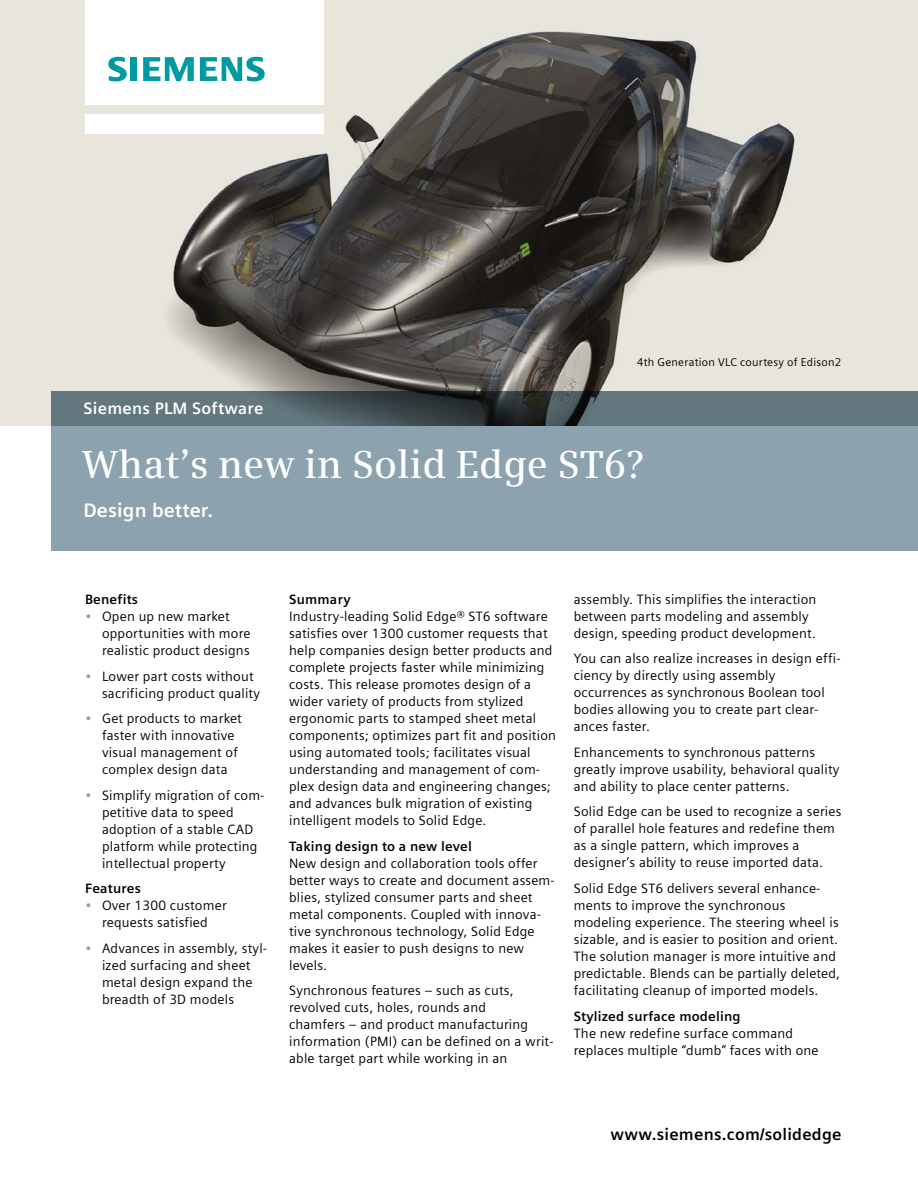
<style>
.page{position:relative;width:918px;height:1188px;background:#fff}
.page>*{position:absolute;margin:0;border:0;box-sizing:border-box;transform-origin:0 0}
._01__Headline__26pt{font:600 39px "Siemens Serif";color:#fff}
._01__Subline__13pt_5{font:700 19.5px "Siemens Sans";letter-spacing:.01em;color:#fff}
._03__URL_sector_clai{font:700 16.5px "Siemens Sans";letter-spacing:.015em;color:#000}
._02__URL_keyword__11{font:700 16.5px "Siemens Sans";letter-spacing:.015em;color:#fff}
._04__Copy___9pt_4mm{font:13.5px/17px "Siemens Sans";letter-spacing:.015em;color:#000}
._04__Headline_paragr{font:700 13.5px "Siemens Sans";letter-spacing:.015em;color:#000}
._06__Captions___7_5p{font:11.25px "Siemens Sans";letter-spacing:.02em;color:#000}
.s1{color:#8ca3af}
</style>
<div class="page">
<div style="left:51px;top:425px;width:867px;height:126px;background:#8ca3af"></div>
<img style="left:0;top:0;width:918px;height:425px">
<div style="left:85px;top:114px;width:238px;height:19px;background:#fff"></div>
<div style="left:85px;top:0;width:238px;height:105px;background:#fff"></div>
<svg style="left:108px;top:57px;width:19px;height:24px"></svg>
<div style="left:130px;top:57px;width:7px;height:24px;background:#009aa3"></div>
<svg style="left:143px;top:57px;width:51px;height:24px"></svg>
<svg style="left:200px;top:57px;width:65px;height:24px"></svg>
<svg style="left:51px;top:391px;width:867px;height:34px;background:#526369"></svg>
<p class="_02__URL_keyword__11" style="left:84px;top:399px;width:181px">Siemens PLM Software</p>
<p class="_06__Captions___7_5p" style="left:637px;top:356px;width:206px">4th Generation VLC courtesy of Edison2</p>
<p class="_01__Headline__26pt" style="left:82px;top:442px;width:563px">What’s new in Solid Edge ST6?</p>
<p class="_01__Subline__13pt_5" style="left:83px;top:499px;width:131px">Design better.</p>
<p class="_04__Headline_paragr" style="left:85px;top:592px;width:55px">Benefits</p>
<p class="_04__Copy___9pt_4mm" style="left:102px;top:608px;width:150px;text-indent:-17px"><span class="s1">•</span> Open up new market opportunities with more realistic product designs</p>
<p class="_04__Copy___9pt_4mm" style="left:102px;top:668px;width:160px;text-indent:-17px"><span class="s1">•</span> Lower part costs without sacrificing product quality</p>
<p class="_04__Copy___9pt_4mm" style="left:102px;top:710px;width:141px;text-indent:-17px"><span class="s1">•</span> Get products to market faster with innovative visual management of complex design data</p>
<p class="_04__Copy___9pt_4mm" style="left:102px;top:787px;width:164px;text-indent:-17px"><span class="s1">•</span> Simplify migration of com&shy;petitive data to speed adoption of a stable CAD platform while protecting intellectual property</p>
<p class="_04__Headline_paragr" style="left:85px;top:881px;width:57px">Features</p>
<p class="_04__Copy___9pt_4mm" style="left:85px;top:897px;width:143px;text-align:center"><span class="s1">•</span> Over 1300 customer requests satisfied</p>
<p class="_04__Copy___9pt_4mm" style="left:102px;top:940px;width:167px;text-indent:-17px"><span class="s1">•</span> Advances in assembly, styl&shy;ized surfacing and sheet metal design expand the breadth of 3D models</p>
<p class="_04__Headline_paragr" style="left:289px;top:592px;width:63px">Summary</p>
<p class="_04__Copy___9pt_4mm" style="left:289px;top:608px;width:268px">Industry-leading Solid Edge® ST6 software satisfies over 1300 customer requests that help companies design better products and complete projects faster while minimizing costs. This release promotes design of a wider variety of products from stylized ergonomic parts to stamped sheet metal components; optimizes part fit and position using automated tools; facilitates visual understanding and management of com&shy;plex design data and engineering changes; and advances bulk migration of existing intelligent models to Solid Edge.</p>
<p class="_04__Headline_paragr" style="left:289px;top:838px;width:184px">Taking design to a new level</p>
<p class="_04__Copy___9pt_4mm" style="left:289px;top:855px;width:267px">New design and collaboration tools offer better ways to create and document assem&shy;blies, stylized consumer parts and sheet metal components. Coupled with innova&shy;tive synchronous technology, Solid Edge makes it easier to push designs to new levels.</p>
<p class="_04__Copy___9pt_4mm" style="left:289px;top:982px;width:266px">Synchronous features – such as cuts, revolved cuts, holes, rounds and<br>chamfers – and product manufacturing information (PMI) can be defined on a writ&shy;able target part while working in an</p>
<p class="_04__Copy___9pt_4mm" style="left:574px;top:591px;width:244px">assembly. This simplifies the interaction between parts modeling and assembly design, speeding product development.</p>
<p class="_04__Copy___9pt_4mm" style="left:574px;top:650px;width:268px">You can also realize increases in design effi&shy;ciency by directly using assembly occurrences as synchronous Boolean tool bodies allowing you to create part clear&shy;ances faster.</p>
<p class="_04__Copy___9pt_4mm" style="left:574px;top:744px;width:267px">Enhancements to synchronous patterns greatly improve usability, behavioral quality and ability to place center patterns.</p>
<p class="_04__Copy___9pt_4mm" style="left:574px;top:803px;width:269px">Solid Edge can be used to recognize a series of parallel hole features and redefine them as a single pattern, which improves a designer’s ability to reuse imported data.</p>
<p class="_04__Copy___9pt_4mm" style="left:574px;top:880px;width:268px">Solid Edge ST6 delivers several enhance&shy;ments to improve the synchronous modeling experience. The steering wheel is sizable, and is easier to position and orient.<br>The solution manager is more intuitive and predictable. Blends can be partially deleted, facilitating cleanup of imported models.</p>
<p class="_04__Headline_paragr" style="left:574px;top:1008px;width:168px">Stylized surface modeling</p>
<p class="_04__Copy___9pt_4mm" style="left:574px;top:1024px;width:246px">The new redefine surface command replaces multiple “dumb” faces with one</p>
<p class="_03__URL_sector_clai" style="left:611px;top:1124px;width:232px">www.siemens.com/solidedge</p>
</div>
